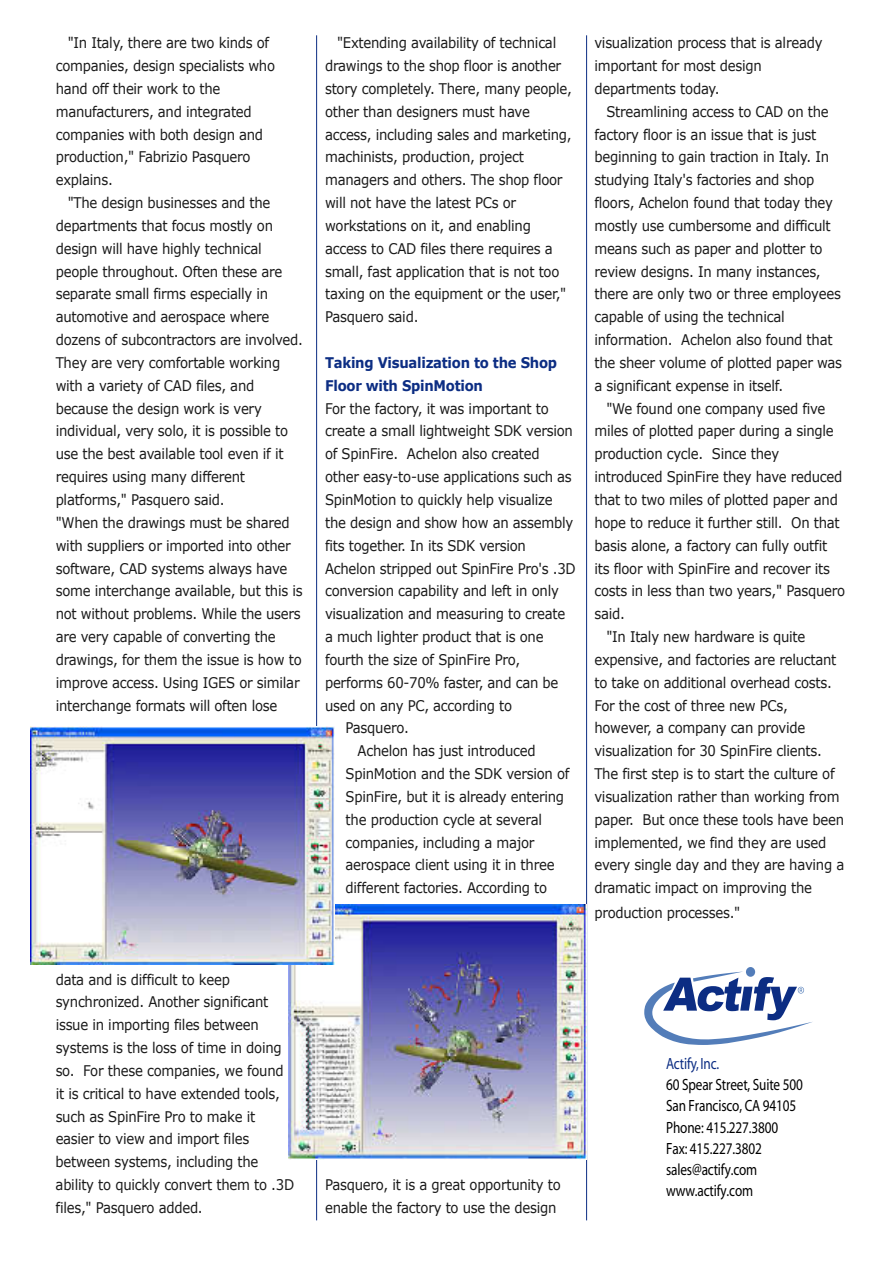
<style>
.page{position:relative;width:893px;height:1263px;background:#fff}
.page>*{position:absolute;margin:0;border:0;box-sizing:border-box;transform-origin:0 0}
.t1{font:16.35px/21.1px "Myriad";letter-spacing:-.01em;color:#000;scale:.81 1}
.t2{font:16.35px "Myriad";letter-spacing:-.01em;color:#0c2d83;scale:.81 1}
.t3{font:14.7px/22.8px "Verdana";letter-spacing:-.02em;color:#1a1a1a;scale:.9 1}
.t4{font:700 14.7px/22.8px "Verdana";letter-spacing:-.02em;color:#0c2d83;scale:.9 1}
</style>
<div class="page">
<div style="left:746px;top:967px;width:9px;height:10px;background:#537db9;border-radius:50%"></div>
<svg style="left:644px;top:971px;width:168px;height:74px"></svg>
<hr style="left:316px;top:35px;width:1px;height:1185px;background:#0c2d83">
<hr style="left:586px;top:35px;width:1px;height:1185px;background:#0c2d83">
<img style="left:288px;top:904px;width:298px;height:256px">
<img style="left:30px;top:726px;width:304px;height:238px">
<p class="t3" style="left:56px;top:31px;width:245px;text-indent:12px">"In Italy, there are two kinds of companies, design specialists who hand off their work to the manufacturers, and integrated companies with both design and production," Fabrizio Pasquero explains.</p>
<p class="t3" style="left:56px;top:191px;width:276px;text-indent:12px">"The design businesses and the departments that focus mostly on design will have highly technical people throughout. Often these are separate small firms especially in automotive and aerospace where dozens of subcontractors are involved.<br>They are very comfortable working with a variety of CAD files, and because the design work is very individual, very solo, it is possible to use the best available tool even if it requires using many different platforms," Pasquero said.<br>"When the drawings must be shared with suppliers or imported into other software, CAD systems always have some interchange available, but this is not without problems. While the users are very capable of converting the drawings, for them the issue is how to improve access. Using IGES or similar interchange formats will often lose</p>
<p class="t3" style="left:56px;top:967px;width:267px">data and is difficult to keep synchronized. Another significant issue in importing files between systems is the loss of time in doing so. For these companies, we found it is critical to have extended tools, such as SpinFire Pro to make it easier to view and import files between systems, including the ability to quickly convert them to .3D files," Pasquero added.</p>
<p class="t3" style="left:325px;top:31px;width:276px;text-indent:12px">"Extending availability of technical drawings to the shop floor is another story completely. There, many people, other than designers must have access, including sales and marketing, machinists, production, project managers and others. The shop floor will not have the latest PCs or workstations on it, and enabling access to CAD files there requires a small, fast application that is not too taxing on the equipment or the user," Pasquero said.</p>
<p class="t4" style="left:325px;top:351px;width:259px">Taking Visualization to the Shop<br>Floor with SpinMotion</p>
<p class="t3" style="left:325px;top:396px;width:250px">For the factory, it was important to</p>
<p class="t3" style="left:325px;top:419px;width:277px">create a small lightweight SDK version</p>
<p class="t3" style="left:325px;top:442px;width:240px">of SpinFire. Achelon also created</p>
<p class="t3" style="left:325px;top:465px;width:276px">other easy-to-use applications such as</p>
<p class="t3" style="left:325px;top:488px;width:254px">SpinMotion to quickly help visualize</p>
<p class="t3" style="left:325px;top:511px;width:277px">the design and show how an assembly</p>
<p class="t3" style="left:325px;top:533px;width:225px">fits together. In its SDK version</p>
<p class="t3" style="left:325px;top:556px;width:280px">Achelon stripped out SpinFire Pro's .3D</p>
<p class="t3" style="left:325px;top:579px;width:261px">conversion capability and left in only</p>
<p class="t3" style="left:325px;top:602px;width:269px">visualization and measuring to create</p>
<p class="t3" style="left:325px;top:625px;width:244px">a much lighter product that is one</p>
<p class="t3" style="left:325px;top:648px;width:218px">fourth the size of SpinFire Pro,</p>
<p class="t3" style="left:325px;top:670px;width:261px">performs 60-70% faster, and can be</p>
<p class="t3" style="left:325px;top:693px;width:209px">used on any PC, according to</p>
<p class="t3" style="left:346px;top:716px;width:72px">Pasquero.</p>
<p class="t3" style="left:358px;top:739px;width:199px">Achelon has just introduced</p>
<p class="t3" style="left:346px;top:762px;width:250px">SpinMotion and the SDK version of</p>
<p class="t3" style="left:346px;top:785px;width:244px">SpinFire, but it is already entering</p>
<p class="t3" style="left:346px;top:807px;width:220px">the production cycle at several</p>
<p class="t3" style="left:346px;top:830px;width:211px">companies, including a major</p>
<p class="t3" style="left:346px;top:853px;width:234px">aerospace client using it in three</p>
<p class="t3" style="left:346px;top:876px;width:225px">different factories. According to</p>
<p class="t3" style="left:594px;top:31px;width:255px">visualization process that is already important for most design departments today.</p>
<p class="t3" style="left:594px;top:100px;width:277px;text-indent:12px">Streamlining access to CAD on the factory floor is an issue that is just beginning to gain traction in Italy. In studying Italy's factories and shop floors, Achelon found that today they mostly use cumbersome and difficult means such as paper and plotter to review designs. In many instances, there are only two or three employees capable of using the technical information. Achelon also found that the sheer volume of plotted paper was a significant expense in itself.</p>
<p class="t3" style="left:606px;top:396px;width:245px">"We found one company used five</p>
<p class="t3" style="left:594px;top:419px;width:267px">miles of plotted paper during a single</p>
<p class="t3" style="left:594px;top:442px;width:207px">production cycle. Since they</p>
<p class="t3" style="left:594px;top:465px;width:277px">introduced SpinFire they have reduced</p>
<p class="t3" style="left:594px;top:488px;width:272px">that to two miles of plotted paper and</p>
<p class="t3" style="left:594px;top:511px;width:274px">hope to reduce it further still. On that</p>
<p class="t3" style="left:594px;top:533px;width:260px">basis alone, a factory can fully outfit</p>
<p class="t3" style="left:594px;top:556px;width:263px">its floor with SpinFire and recover its</p>
<p class="t3" style="left:594px;top:579px;width:280px">costs in less than two years," Pasquero</p>
<p class="t3" style="left:594px;top:602px;width:35px">said.</p>
<p class="t3" style="left:606px;top:625px;width:223px">"In Italy new hardware is quite</p>
<p class="t3" style="left:594px;top:648px;width:270px">expensive, and factories are reluctant</p>
<p class="t3" style="left:594px;top:670px;width:265px">to take on additional overhead costs.</p>
<p class="t3" style="left:594px;top:693px;width:216px">For the cost of three new PCs,</p>
<p class="t3" style="left:594px;top:716px;width:236px">however, a company can provide</p>
<p class="t3" style="left:594px;top:739px;width:254px">visualization for 30 SpinFire clients.</p>
<p class="t3" style="left:594px;top:762px;width:268px">The first step is to start the culture of</p>
<p class="t3" style="left:594px;top:785px;width:274px">visualization rather than working from</p>
<p class="t3" style="left:594px;top:807px;width:279px">paper. But once these tools have been</p>
<p class="t3" style="left:594px;top:830px;width:259px">implemented, we find they are used</p>
<p class="t3" style="left:594px;top:853px;width:279px">every single day and they are having a</p>
<p class="t3" style="left:594px;top:876px;width:243px">dramatic impact on improving the</p>
<p class="t3" style="left:594px;top:900px;width:164px">production processes."</p>
<p class="t3" style="left:325px;top:1173px;width:263px">Pasquero, it is a great opportunity to enable the factory to use the design</p>
<p class="t2" style="left:666px;top:1055px;width:67px">Actify, Inc.</p>
<p class="t1" style="left:666px;top:1075px;width:170px">60 Spear Street, Suite 500<br>San Francisco, CA 94105<br>Phone: 415.227.3800<br>Fax: 415.227.3802 sales@actify.com www.actify.com</p>
</div>
